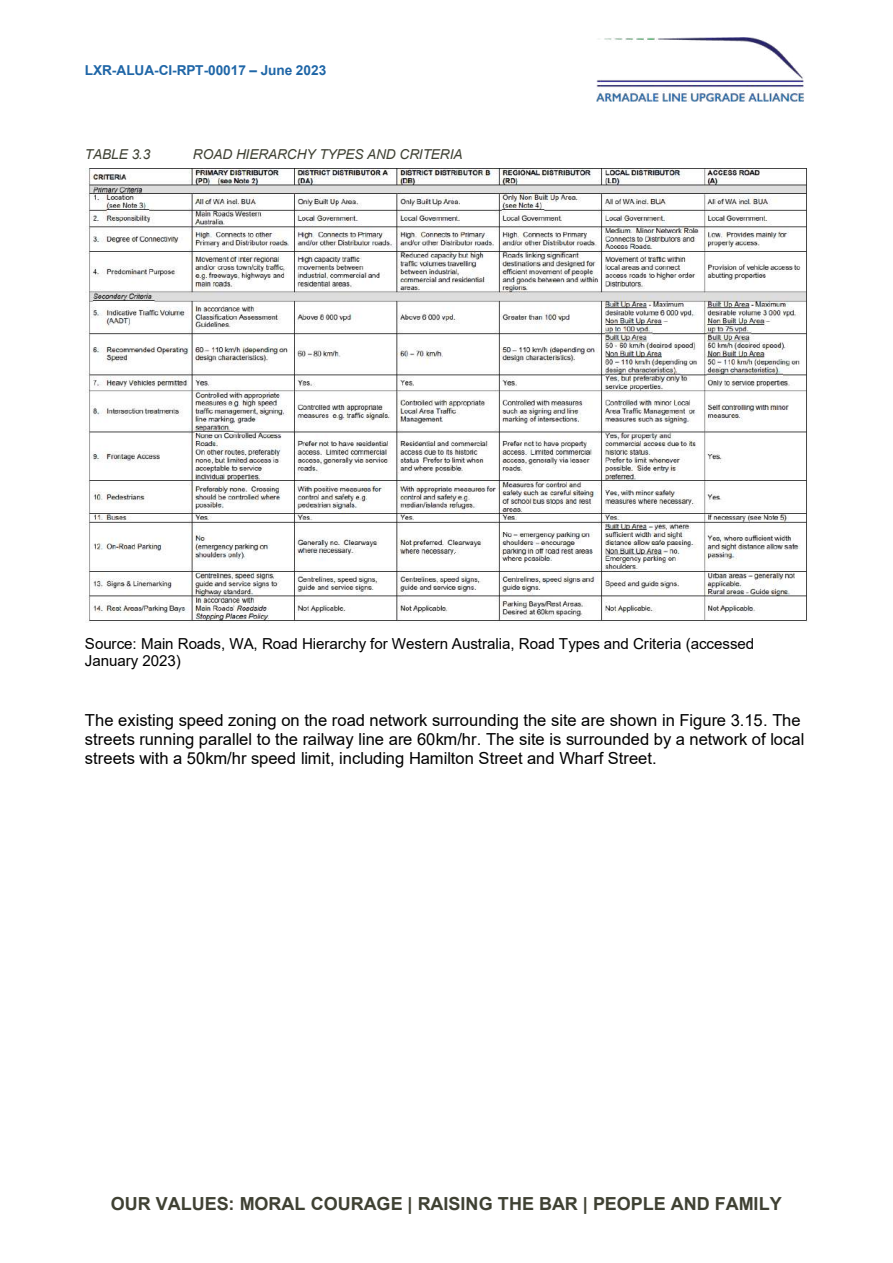
<style>
.page{position:relative;width:893px;height:1263px;background:#fff}
.page>*{position:absolute;margin:0;border:0;box-sizing:border-box;transform-origin:0 0}
.t1{font:700 18px "Arial";color:#3f4133}
.t2{font:16.5px/19px "Arial";letter-spacing:-.005em;color:#000}
.t3{font:15.15px/17.2px "Arial";letter-spacing:-.01em;color:#000}
.t4{font:italic 13.65px "Arial";letter-spacing:-.01em;color:#3f4133}
.t5{font:700 13.65px "Arial";letter-spacing:-.005em;color:#1f66a7}
</style>
<div class="page">
<img style="left:596px;top:38px;width:208px;height:63px">
<img style="left:85px;top:168px;width:722px;height:454px">
<p class="t5" style="left:85px;top:60px;width:243px">LXR-ALUA-CI-RPT-00017 – June 2023</p>
<p class="t4" style="left:85px;top:146px;width:67px">TABLE 3.3</p>
<p class="t4" style="left:193px;top:146px;width:271px">ROAD HIERARCHY TYPES AND CRITERIA</p>
<p class="t3" style="left:85px;top:635px;width:671px">Source: Main Roads, WA, Road Hierarchy for Western Australia, Road Types and Criteria (accessed<br>January 2023)</p>
<p class="t2" style="left:85px;top:711px;width:721px">The existing speed zoning on the road network surrounding the site are shown in Figure 3.15. The streets running parallel to the railway line are 60km/hr. The site is surrounded by a network of local streets with a 50km/hr speed limit, including Hamilton Street and Wharf Street.</p>
<p class="t1" style="left:111px;top:1191px;width:672px">OUR VALUES: MORAL COURAGE | RAISING THE BAR | PEOPLE AND FAMILY</p>
</div>
